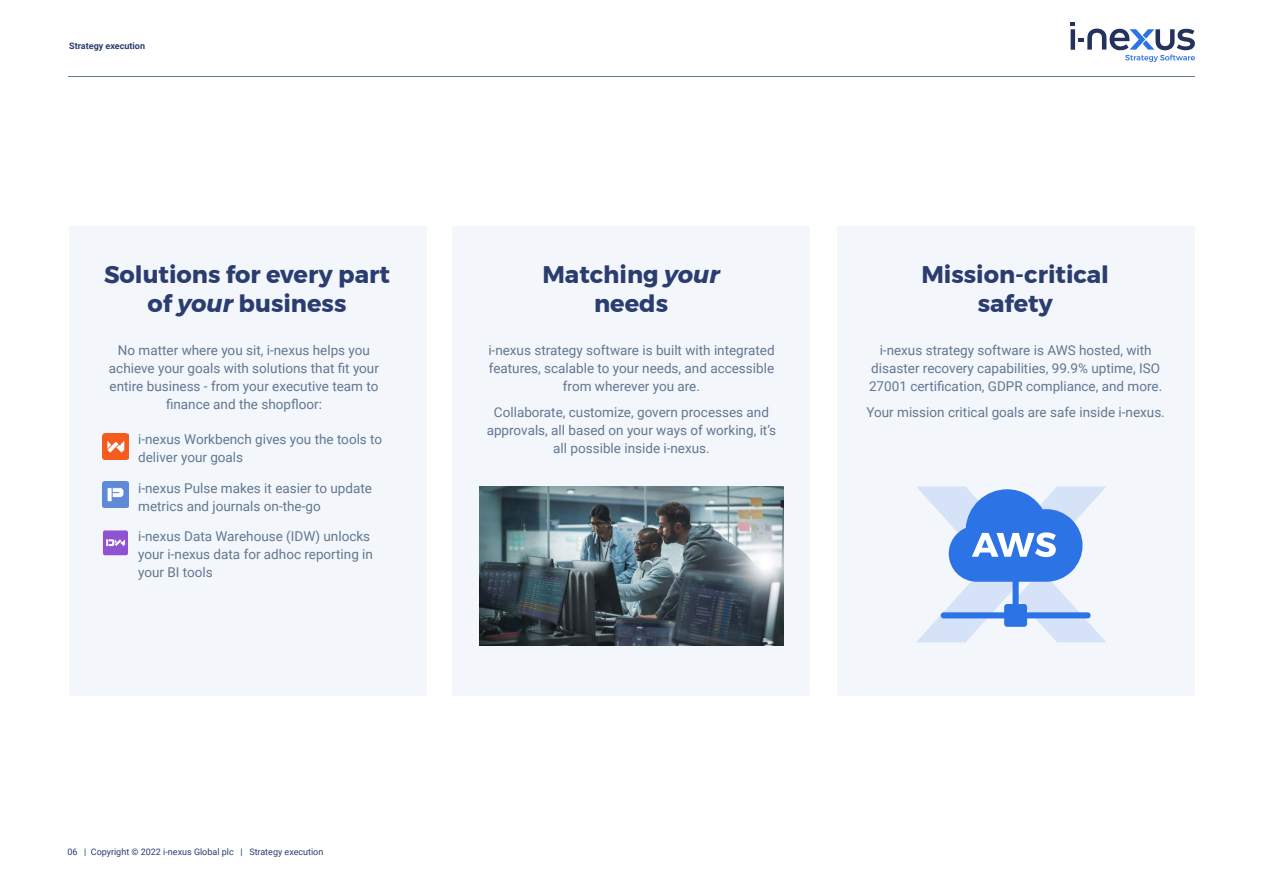
<style>
.page{position:relative;width:1263px;height:893px;background:#fff}
.page>*{position:absolute;margin:0;border:0;box-sizing:border-box;transform-origin:0 0}
.t1{font:700 24px/28.8px "Montserrat";color:#2b3d70;text-align:center}
.t2{font:13.5px/18px "Roboto";color:#627792;text-align:center}
.t3{font:9px "Roboto";color:#2b3d70}
.t4{font:700 9px "Roboto";color:#2b3d70}
.s1{font-style:italic}
</style>
<div class="page">
<svg style="left:1070px;top:22px;width:125px;height:40px"></svg>
<hr style="left:68px;top:76px;width:1127px;height:1px;background:#627792">
<div style="left:453px;top:226px;width:357px;height:469px;background:#f3f6fa"></div>
<div style="left:837px;top:226px;width:357px;height:469px;background:#f3f6fa"></div>
<svg style="left:916px;top:486px;width:190px;height:156px"></svg>
<img style="left:479px;top:487px;width:305px;height:159px">
<div style="left:69px;top:226px;width:357px;height:469px;background:#f3f6fa"></div>
<img style="left:103px;top:482px;width:25px;height:25px">
<img style="left:103px;top:530px;width:25px;height:25px">
<img style="left:103px;top:434px;width:25px;height:25px">
<p class="t4" style="left:69px;top:39px;width:77px">Strategy execution</p>
<h1 class="t1" style="left:104px;top:260px;width:287px">Solutions for every part of <span class="s1">your</span> business</h1>
<p class="t2" style="left:109px;top:341px;width:271px">No matter where you sit, i-nexus helps you achieve your goals with solutions that fit your entire business - from your executive team to finance and the shopfloor:</p>
<p class="t2" style="left:138px;top:430px;width:246px;text-align:left">i-nexus Workbench gives you the tools to deliver your goals</p>
<p class="t2" style="left:138px;top:478px;width:235px;text-align:left">i-nexus Pulse makes it easier to update metrics and journals on-the-go</p>
<p class="t2" style="left:138px;top:527px;width:236px;text-align:left">i-nexus Data Warehouse (IDW) unlocks your i-nexus data for adhoc reporting in your BI tools</p>
<h1 class="t1" style="left:542px;top:260px;width:179px">Matching <span class="s1">your </span>needs</h1>
<h1 class="t1" style="left:921px;top:260px;width:189px">Mission-critical safety</h1>
<p class="t2" style="left:488px;top:341px;width:288px">i-nexus strategy software is built with integrated features, scalable to your needs, and accessible from wherever you are.</p>
<p class="t2" style="left:487px;top:403px;width:291px">Collaborate, customize, govern processes and approvals, all based on your ways of working, it’s all possible inside i-nexus.</p>
<p class="t2" style="left:869px;top:341px;width:295px">i-nexus strategy software is AWS hosted, with disaster recovery capabilities, 99.9% uptime, ISO<br>27001 certification, GDPR compliance, and more.</p>
<p class="t2" style="left:866px;top:403px;width:300px">Your mission critical goals are safe inside i-nexus.</p>
<p class="t3" style="left:84px;top:845px;width:241px">| Copyright © 2022 i-nexus Global plc | Strategy execution</p>
<p class="t3" style="left:68px;top:845px;width:12px">06</p>
</div>
